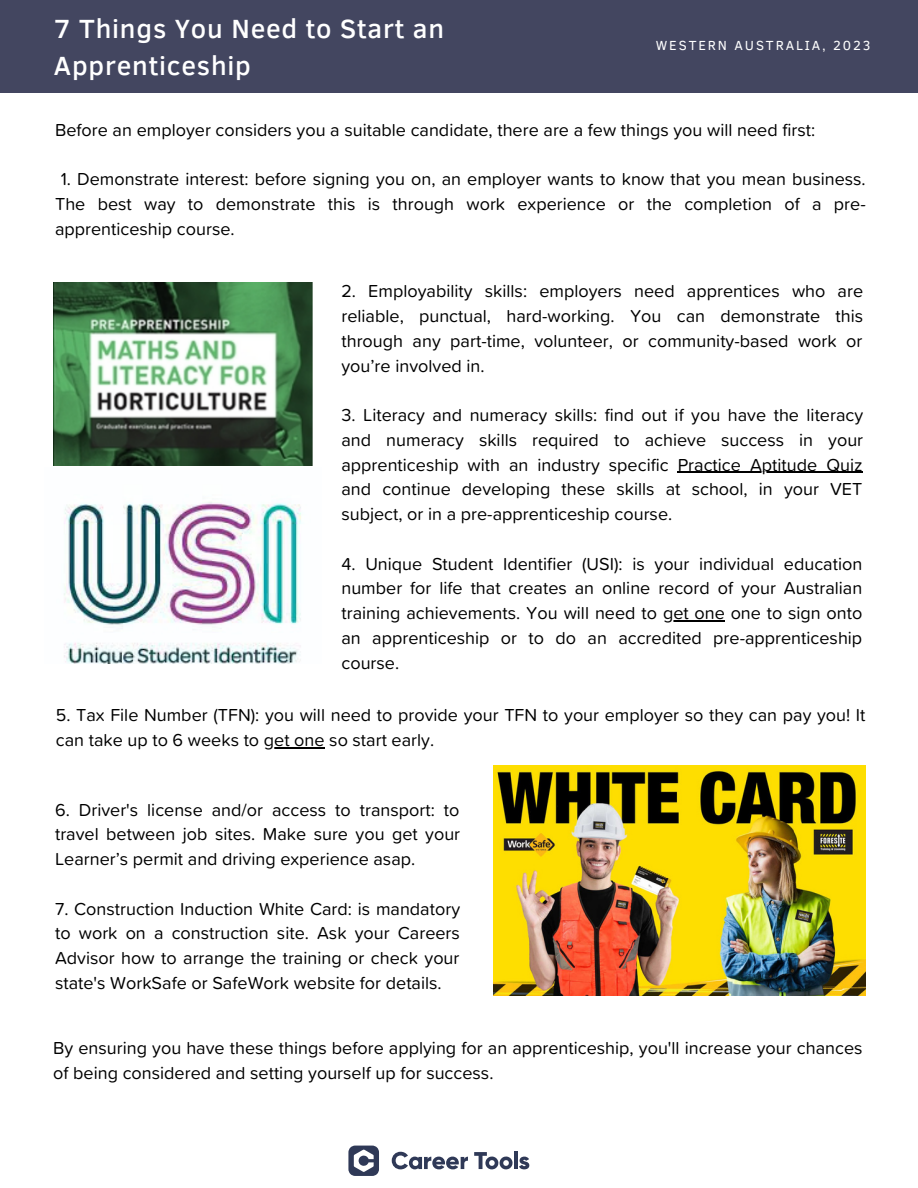
<style>
.page{position:relative;width:918px;height:1188px;background:#fff}
.page>*{position:absolute;margin:0;border:0;box-sizing:border-box;transform-origin:0 0}
.t1{font:500 27px/37.2px "Clear Sans";letter-spacing:.03em;color:#fff}
.t2{font:18px/24.8px "Proxima Soft";color:#000;text-align:justify}
.t3{font:13.5px "Clear Sans";letter-spacing:.14em;color:#fff}
</style>
<div class="page">
<div style="left:0;top:0;width:918px;height:92px;background:#434660"></div>
<svg style="left:392px;top:1152px;width:76px;height:17px"></svg>
<svg style="left:474px;top:1152px;width:39px;height:17px"></svg>
<hr style="left:514px;top:1151px;width:4px;height:18px;background:#2f3957">
<svg style="left:519px;top:1157px;width:10px;height:12px"></svg>
<svg style="left:348px;top:1146px;width:31px;height:30px"></svg>
<img style="left:493px;top:766px;width:373px;height:229px">
<img style="left:64px;top:502px;width:237px;height:161px">
<img style="left:53px;top:282px;width:259px;height:184px">
<hr style="left:678px;top:472px;width:185px;height:1px;background:#000">
<hr style="left:663px;top:620px;width:62px;height:1px;background:#000">
<hr style="left:264px;top:747px;width:61px;height:1px;background:#000">
<h1 class="t1" style="left:54px;top:9px;width:392px">7 Things You Need to Start an<br>Apprenticeship</h1>
<p class="t3" style="left:656px;top:36px;width:216px">WESTERN AUSTRALIA, 2023</p>
<p class="t2" style="left:55px;top:118px;width:762px">Before an employer considers you a suitable candidate, there are a few things you will need first:</p>
<p class="t2" style="left:55px;top:168px;width:812px;text-indent:6px">1. Demonstrate interest: before signing you on, an employer wants to know that you mean business.<br>The best way to demonstrate this is through work experience or the completion of a pre&shy;apprenticeship course.</p>
<p class="t2" style="left:341px;top:280px;width:523px">2. Employability skills: employers need apprentices who are reliable, punctual, hard-working. You can demonstrate this through any part-time, volunteer, or community-based work or you’re involved in.</p>
<p class="t2" style="left:341px;top:404px;width:523px">3. Literacy and numeracy skills: find out if you have the literacy and numeracy skills required to achieve success in your apprenticeship with an industry specific Practice Aptitude Quiz and continue developing these skills at school, in your VET subject, or in a pre-apprenticeship course.</p>
<p class="t2" style="left:341px;top:552px;width:522px">4. Unique Student Identifier (USI): is your individual education number for life that creates an online record of your Australian training achievements. You will need to get one one to sign onto an apprenticeship or to do an accredited pre-apprenticeship course.</p>
<p class="t2" style="left:56px;top:704px;width:811px">5. Tax File Number (TFN): you will need to provide your TFN to your employer so they can pay you! It can take up to 6 weeks to get one so start early.</p>
<p class="t2" style="left:55px;top:798px;width:407px">6. Driver's license and/or access to transport: to travel between job sites. Make sure you get your Learner’s permit and driving experience asap.</p>
<p class="t2" style="left:55px;top:897px;width:407px">7. Construction Induction White Card: is mandatory to work on a construction site. Ask your Careers Advisor how to arrange the training or check your state's WorkSafe or SafeWork website for details.</p>
<p class="t2" style="left:53px;top:1036px;width:811px">By ensuring you have these things before applying for an apprenticeship, you'll increase your chances of being considered and setting yourself up for success.</p>
</div>
